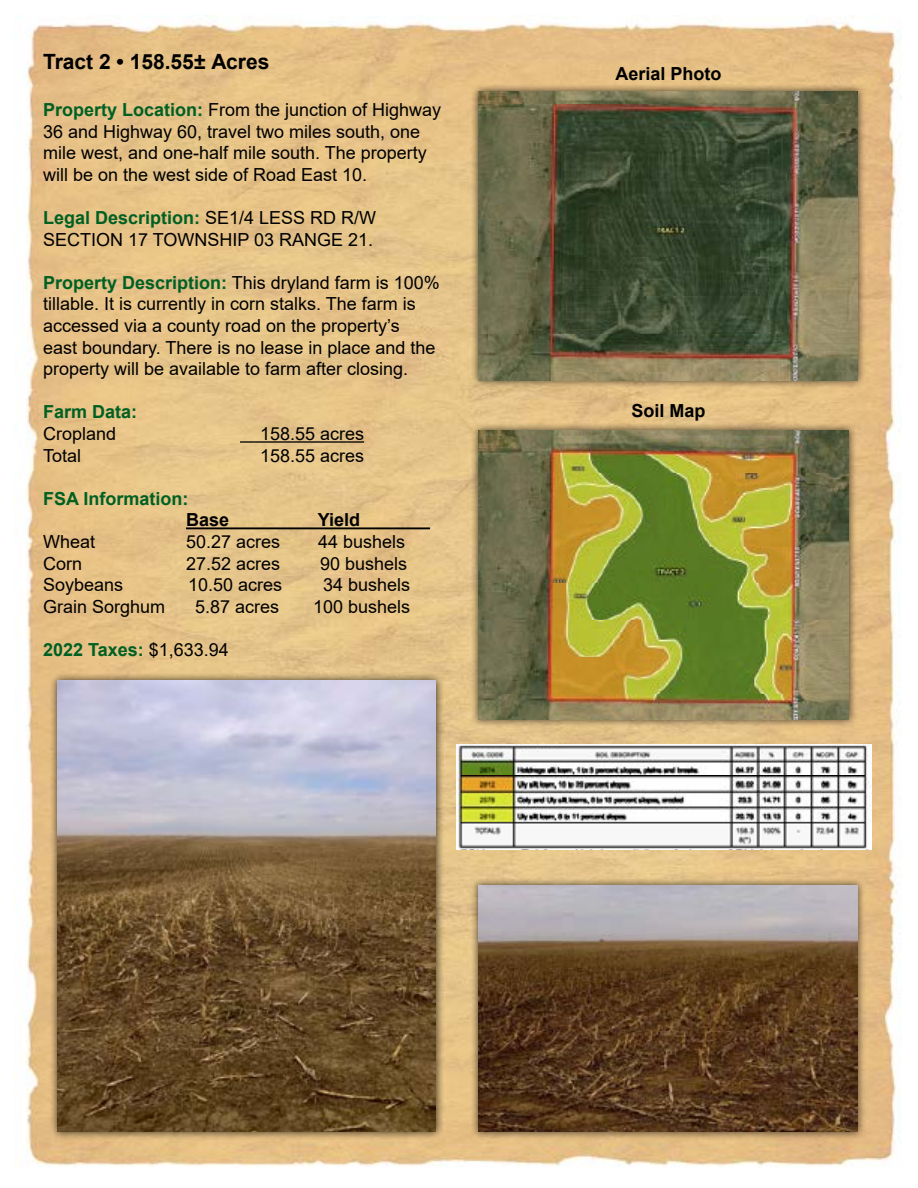
<style>
.page{position:relative;width:918px;height:1188px;background:#fff}
.page>*{position:absolute;margin:0;border:0;box-sizing:border-box;transform-origin:0 0}
.t1{font:700 21px "Arial";color:#000}
.t2{font:18px/21.6px "Arial";color:#000}
.t3{font:700 18px "Arial";color:#006023}
.t4{font:700 18px "Arial";color:#000}
.s1{font-weight:700;color:#006023}
.s2{font-weight:400;color:#000}
</style>
<div class="page">
<img style="left:14px;top:15px;width:887px;height:1152px">
<hr style="left:240px;top:441px;width:124px;height:2px;background:#000">
<hr style="left:186px;top:527px;width:244px;height:2px;background:#000">
<div style="left:471px;top:84px;width:394px;height:305px;background:#000;opacity:.75"></div>
<img style="left:478px;top:92px;width:379px;height:288px">
<img style="left:456px;top:744px;width:416px;height:105px">
<div style="left:50px;top:673px;width:394px;height:466px;background:#000;opacity:.75"></div>
<img style="left:57px;top:680px;width:379px;height:452px">
<div style="left:471px;top:423px;width:385px;height:304px;background:#000;opacity:.75"></div>
<img style="left:478px;top:430px;width:370px;height:289px">
<div style="left:471px;top:878px;width:394px;height:263px;background:#000;opacity:.75"></div>
<img style="left:478px;top:886px;width:379px;height:246px">
<p class="t1" style="left:43px;top:47px;width:228px">Tract 2 • 158.55± Acres</p>
<p class="t2" style="left:43px;top:99px;width:400px"><span class="s1">Property Location:</span> From the junction of Highway 36 and Highway 60, travel two miles south, one mile west, and one-half mile south. The property will be on the west side of Road East 10.</p>
<p class="t2" style="left:43px;top:207px;width:335px"><span class="s1">Legal Description:</span> SE1/4 LESS RD R/W<br>SECTION 17 TOWNSHIP 03 RANGE 21.</p>
<p class="t2" style="left:43px;top:272px;width:398px"><span class="s1">Property Description:</span> This dryland farm is 100% tillable. It is currently in corn stalks. The farm is accessed via a county road on the property’s<br>east boundary. There is no lease in place and the property will be available to farm after closing.</p>
<p class="t3" style="left:43px;top:399px;width:96px">Farm Data:</p>
<p class="t2" style="left:43px;top:423px;width:75px">Cropland</p>
<p class="t2" style="left:260px;top:423px;width:106px">158.55 acres</p>
<p class="t2" style="left:43px;top:444px;width:40px">Total</p>
<p class="t2" style="left:260px;top:444px;width:106px">158.55 acres</p>
<p class="t3" style="left:43px;top:486px;width:147px">FSA Information:</p>
<p class="t4" style="left:186px;top:507px;width:45px">Base</p>
<p class="t4" style="left:318px;top:507px;width:44px">Yield</p>
<p class="t2" style="left:43px;top:531px;width:54px">Wheat</p>
<p class="t2" style="left:186px;top:531px;width:96px">50.27 acres</p>
<p class="t2" style="left:318px;top:531px;width:89px">44 bushels</p>
<p class="t2" style="left:43px;top:552px;width:41px">Corn</p>
<p class="t2" style="left:186px;top:552px;width:96px">27.52 acres</p>
<p class="t2" style="left:320px;top:552px;width:89px">90 bushels</p>
<p class="t2" style="left:43px;top:574px;width:82px">Soybeans</p>
<p class="t2" style="left:188px;top:574px;width:96px">10.50 acres</p>
<p class="t2" style="left:323px;top:574px;width:89px">34 bushels</p>
<p class="t2" style="left:43px;top:596px;width:124px">Grain Sorghum</p>
<p class="t2" style="left:195px;top:596px;width:86px">5.87 acres</p>
<p class="t2" style="left:313px;top:596px;width:99px">100 bushels</p>
<p class="t3" style="left:43px;top:637px;width:187px">2022 Taxes: <span class="s2">$1,633.94</span></p>
<p class="t4" style="left:615px;top:61px;width:108px">Aerial Photo</p>
<p class="t4" style="left:631px;top:398px;width:76px">Soil Map</p>
</div>
